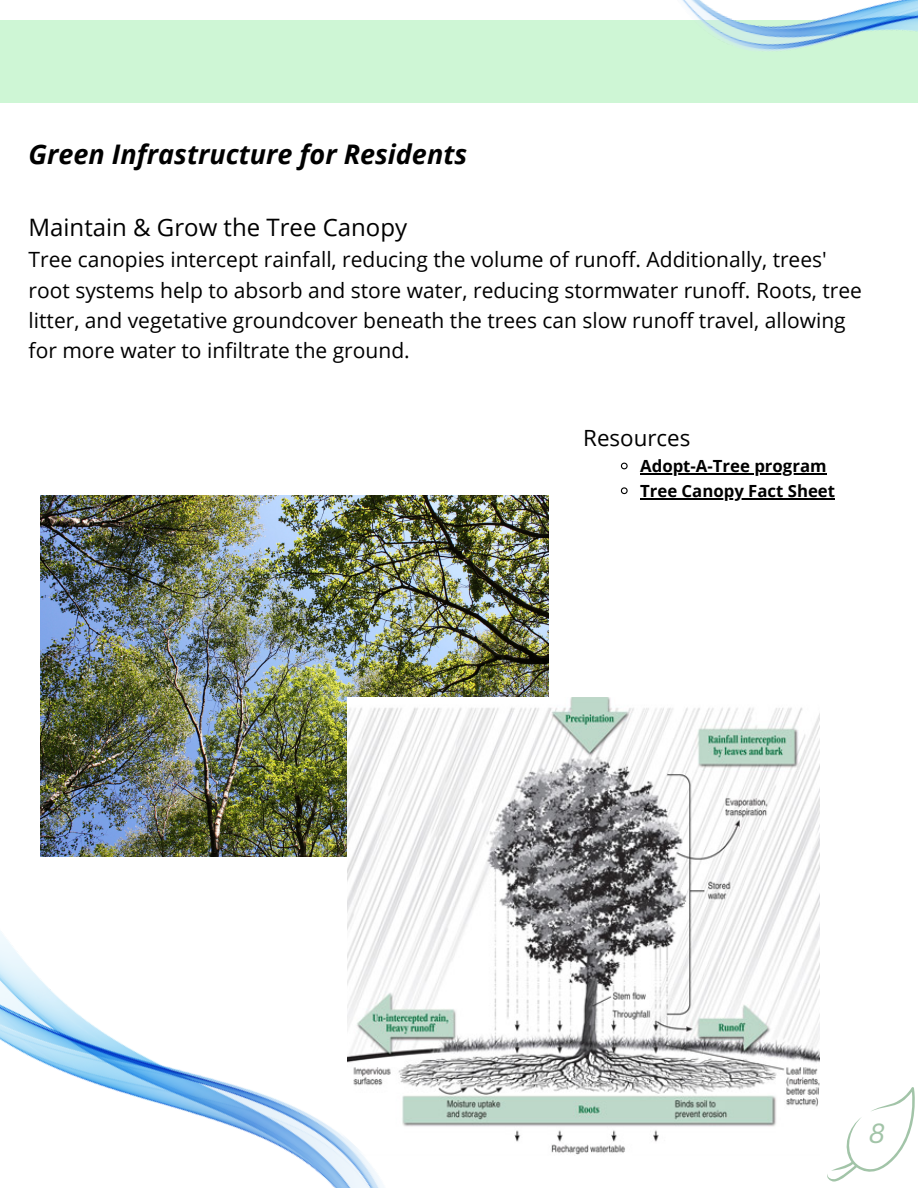
<style>
.page{position:relative;width:918px;height:1188px;background:#fff}
.page>*{position:absolute;margin:0;border:0;box-sizing:border-box;transform-origin:0 0}
.t1{font:italic 700 27px "Open Sans";color:#000}
.t2{font:italic 27px "Canva Sans";color:#a2c4a8}
.t3{font:24px "Open Sans";color:#000}
.t4{font:22.35px "Open Sans";color:#000}
.t5{font:21px/30.3px "Open Sans";color:#000}
.t6{font:700 16.8px "Open Sans";color:#000}
</style>
<div class="page">
<div style="left:0;top:21px;width:918px;height:82px;background:#cef6d5"></div>
<svg style="left:827px;top:1087px;width:88px;height:95px"></svg>
<img style="left:629px;top:0;width:289px;height:51px">
<img style="left:41px;top:496px;width:507px;height:287px">
<img style="left:347px;top:697px;width:473px;height:458px">
<img style="left:0;top:783px;width:503px;height:405px">
<svg style="left:620px;top:462px;width:8px;height:8px"></svg>
<hr style="left:640px;top:473px;width:187px;height:1px;background:#000">
<svg style="left:620px;top:487px;width:8px;height:8px"></svg>
<hr style="left:640px;top:498px;width:104px;height:1px;background:#000">
<hr style="left:748px;top:498px;width:87px;height:1px;background:#000">
<p class="t1" style="left:29px;top:135px;width:440px">Green Infrastructure for Residents</p>
<p class="t3" style="left:29px;top:210px;width:380px">Maintain &amp; Grow the Tree Canopy</p>
<p class="t5" style="left:29px;top:244px;width:835px">Tree canopies intercept rainfall, reducing the volume of runoff. Additionally, trees' root systems help to absorb and store water, reducing stormwater runoff. Roots, tree litter, and vegetative groundcover beneath the trees can slow runoff travel, allowing for more water to infiltrate the ground.</p>
<p class="t4" style="left:583px;top:422px;width:109px">Resources</p>
<p class="t6" style="left:640px;top:454px;width:188px">Adopt-A-Tree program</p>
<p class="t6" style="left:640px;top:479px;width:196px">Tree Canopy Fact Sheet</p>
<p class="t2" style="left:869px;top:1114px;width:18px">8</p>
</div>
